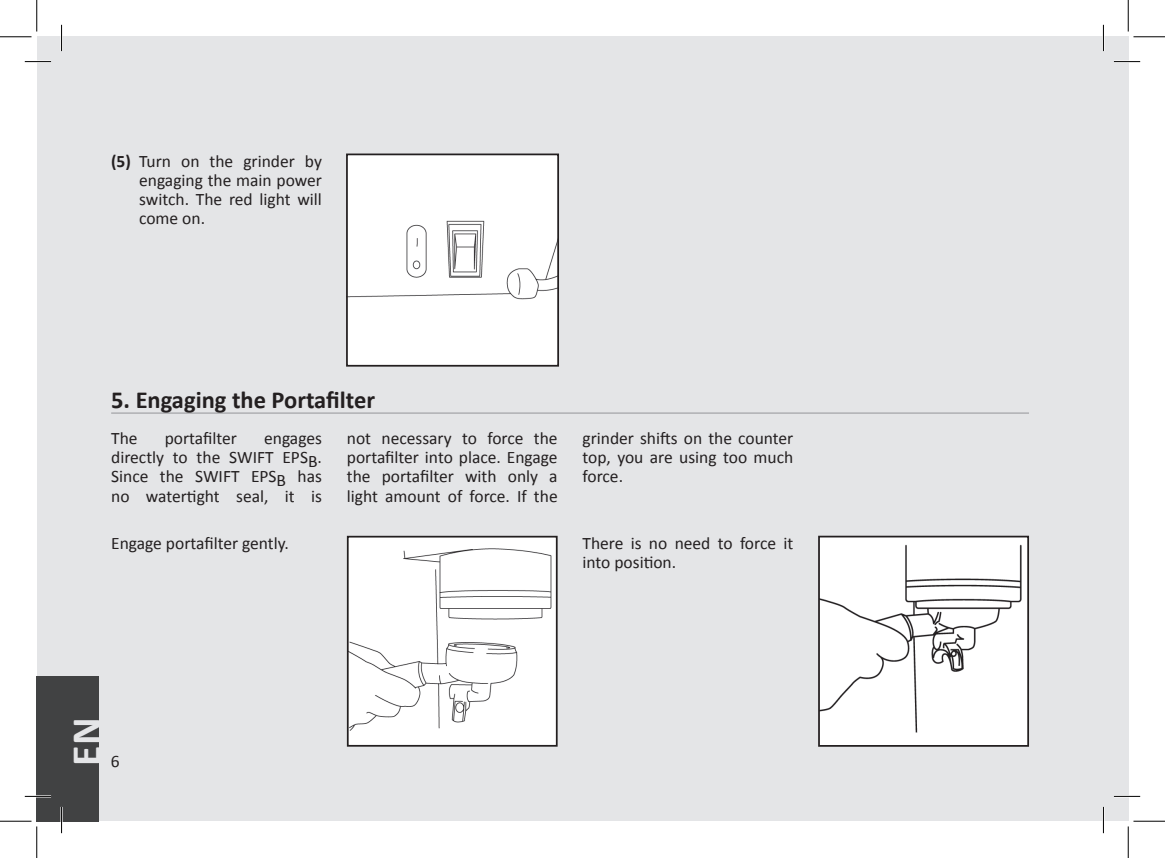
<style>
.page{position:relative;width:1165px;height:858px;background:#fff}
.page>*{position:absolute;margin:0;border:0;box-sizing:border-box;transform-origin:0 0}
.t1{font:700 42px "Calibri";color:#e4e5e7}
.t2{font:700 24.5px "Calibri";color:#231f20}
.t3{font:17.5px/19.2px "Calibri";color:#231f20;text-align:justify}
.s1{font-weight:700}
</style>
<div class="page">
<div style="left:1103px;top:37px;width:25px;height:784px;background:#e4e5e7"></div>
<div style="left:37px;top:37px;width:1066px;height:784px;background:#e4e5e7"></div>
<div style="left:37px;top:675px;width:62px;height:146px;background:#414243"></div>
<hr style="left:111px;top:412px;width:918px;height:1px;background:#939598">
<img style="left:821px;top:538px;width:204px;height:204px">
<div style="left:818px;top:535px;width:211px;height:211px;border:2px solid #231f20"></div>
<img style="left:350px;top:538px;width:205px;height:205px">
<div style="left:347px;top:535px;width:211px;height:211px;border:2px solid #231f20"></div>
<div style="left:349px;top:156px;width:207px;height:207px;background:#fff"></div>
<div style="left:346px;top:153px;width:213px;height:213px;border:2px solid #231f20"></div>
<hr style="left:25px;top:60px;width:26px;height:3px;background:#fff">
<hr style="left:1114px;top:60px;width:26px;height:3px;background:#fff">
<hr style="left:25px;top:795px;width:26px;height:2px;background:#fff">
<hr style="left:1114px;top:795px;width:26px;height:2px;background:#fff">
<hr style="left:60px;top:25px;width:3px;height:26px;background:#fff">
<hr style="left:60px;top:806px;width:3px;height:26px;background:#fff">
<hr style="left:1102px;top:25px;width:2px;height:26px;background:#fff">
<hr style="left:1102px;top:806px;width:2px;height:26px;background:#fff">
<svg style="left:25px;top:61px;width:26px;height:1px"></svg>
<svg style="left:1114px;top:61px;width:26px;height:1px"></svg>
<svg style="left:25px;top:795px;width:26px;height:1px"></svg>
<svg style="left:1114px;top:795px;width:26px;height:1px"></svg>
<svg style="left:61px;top:25px;width:1px;height:26px"></svg>
<svg style="left:61px;top:806px;width:1px;height:26px"></svg>
<svg style="left:1103px;top:25px;width:1px;height:26px"></svg>
<svg style="left:1103px;top:806px;width:1px;height:26px"></svg>
<hr style="left:0;top:36px;width:32px;height:1px;background:#000">
<hr style="left:1133px;top:36px;width:32px;height:1px;background:#000">
<hr style="left:0;top:820px;width:32px;height:1px;background:#000">
<hr style="left:1133px;top:820px;width:32px;height:1px;background:#000">
<hr style="left:36px;top:0;width:1px;height:32px;background:#000">
<hr style="left:36px;top:826px;width:1px;height:31px;background:#000">
<hr style="left:1128px;top:0;width:1px;height:32px;background:#000">
<hr style="left:1128px;top:826px;width:1px;height:31px;background:#000">
<p class="t3" style="left:139px;top:151px;width:184px;text-indent:-28px"><span class="s1">(5)</span> Turn on the grinder by engaging the main power switch. The red light will come on.</p>
<h2 class="t2" style="left:111px;top:384px;width:265px">5. Engaging the Portafilter</h2>
<p class="t3" style="left:111px;top:428px;width:28px">The</p>
<p class="t3" style="left:165px;top:428px;width:74px">portafilter</p>
<p class="t3" style="left:111px;top:428px;width:212px;text-indent:153px">engages directly to the SWIFT EPSB.<br>Since the SWIFT</p>
<p class="t3" style="left:111px;top:467px;width:212px;text-align:right">EPSB has<br>no watertight seal, it is</p>
<p class="t3" style="left:347px;top:428px;width:212px">not necessary to force the portafilter into place. Engage the portafilter with only a light amount of force. If the</p>
<p class="t3" style="left:582px;top:428px;width:212px">grinder shifts on the counter top, you are using too much force.</p>
<p class="t3" style="left:111px;top:533px;width:179px">Engage portafilter gently.</p>
<p class="t3" style="left:582px;top:533px;width:212px">There is no need to force it into position.</p>
<h1 class="t1" style="left:59px;top:765px;width:50px;rotate:-90deg">EN</h1>
<p class="t3" style="left:111px;top:751px;width:10px">6</p>
</div>
